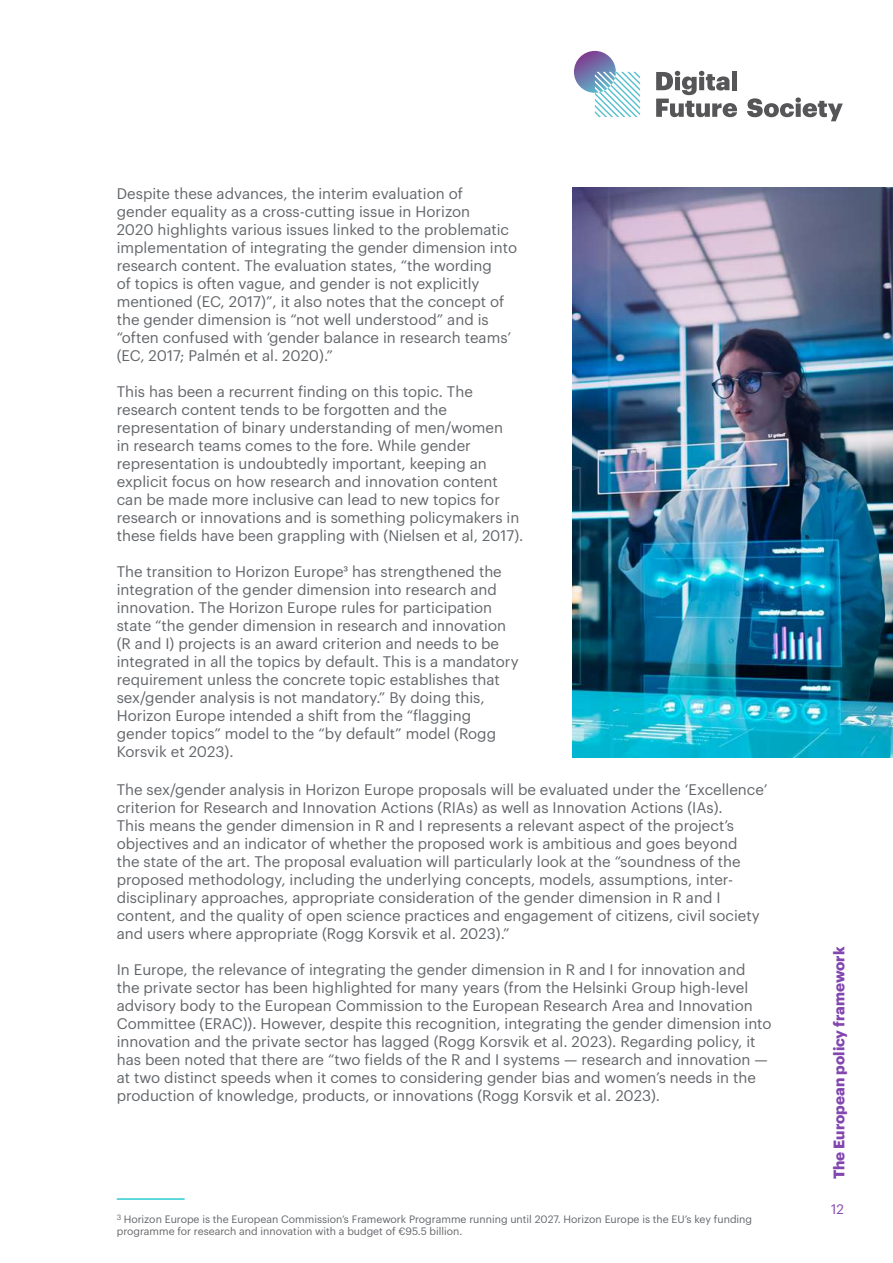
<style>
.page{position:relative;width:893px;height:1263px;background:#fff}
.page>*{position:absolute;margin:0;border:0;box-sizing:border-box;transform-origin:0 0}
.t1{font:15px/18px "Graphik";color:#63666a}
.t2{font:700 15px "Graphik";color:#8246af}
.t3{font:13.5px "Graphik";color:#8246af}
.t4{font:10.5px/12.6px "Graphik";color:#63666a}
</style>
<div class="page">
<svg style="left:656px;top:71px;width:81px;height:46px"></svg>
<svg style="left:747px;top:97px;width:96px;height:24px"></svg>
<svg style="left:574px;top:51px;width:66px;height:66px"></svg>
<img style="left:573px;top:187px;width:320px;height:570px">
<hr style="left:117px;top:1198px;width:68px;height:2px;background:#2dccd3">
<p class="t1" style="left:117px;top:184px;width:402px">Despite these advances, the interim evaluation of gender equality as a cross-cutting issue in Horizon<br>2020 highlights various issues linked to the problematic implementation of integrating the gender dimension into research content. The evaluation states, “the wording<br>of topics is often vague, and gender is not explicitly mentioned (EC, 2017)”, it also notes that the concept of the gender dimension is “not well understood” and is “often confused with ‘gender balance in research teams’ (EC, 2017; Palmén et al. 2020).”</p>
<p class="t1" style="left:117px;top:382px;width:408px">This has been a recurrent finding on this topic. The research content tends to be forgotten and the representation of binary understanding of men/women<br>in research teams comes to the fore. While gender representation is undoubtedly important, keeping an explicit focus on how research and innovation content can be made more inclusive can lead to new topics for research or innovations and is something policymakers in these fields have been grappling with (Nielsen et al, 2017).</p>
<p class="t1" style="left:117px;top:562px;width:403px">The transition to Horizon Europe3 has strengthened the integration of the gender dimension into research and innovation. The Horizon Europe rules for participation state “the gender dimension in research and innovation (R and I) projects is an award criterion and needs to be integrated in all the topics by default. This is a mandatory requirement unless the concrete topic establishes that sex/gender analysis is not mandatory.” By doing this, Horizon Europe intended a shift from the “flagging gender topics” model to the “by default” model (Rogg Korsvik et 2023).</p>
<p class="t1" style="left:117px;top:780px;width:652px">The sex/gender analysis in Horizon Europe proposals will be evaluated under the ‘Excellence’ criterion for Research and Innovation Actions (RIAs) as well as Innovation Actions (IAs).<br>This means the gender dimension in R and I represents a relevant aspect of the project’s objectives and an indicator of whether the proposed work is ambitious and goes beyond<br>the state of the art. The proposal evaluation will particularly look at the “soundness of the proposed methodology, including the underlying concepts, models, assumptions, inter&shy;disciplinary approaches, appropriate consideration of the gender dimension in R and I content, and the quality of open science practices and engagement of citizens, civil society and users where appropriate (Rogg Korsvik et al. 2023).”</p>
<p class="t1" style="left:117px;top:960px;width:656px">In Europe, the relevance of integrating the gender dimension in R and I for innovation and the private sector has been highlighted for many years (from the Helsinki Group high-level advisory body to the European Commission to the European Research Area and Innovation Committee (ERAC)). However, despite this recognition, integrating the gender dimension into innovation and the private sector has lagged (Rogg Korsvik et al. 2023). Regarding policy, it has been noted that there are “two fields of the R and I systems — research and innovation — at two distinct speeds when it comes to considering gender bias and women’s needs in the production of knowledge, products, or innovations (Rogg Korsvik et al. 2023).</p>
<p class="t4" style="left:117px;top:1212px;width:637px"><sup>3</sup> Horizon Europe is the European Commission’s Framework Programme running until 2027. Horizon Europe is the EU’s key funding programme for research and innovation with a budget of €95.5 billion.</p>
<p class="t2" style="left:827px;top:1179px;width:234px;rotate:-90deg">The European policy framework</p>
<p class="t3" style="left:831px;top:1199px;width:14px">12</p>
</div>
